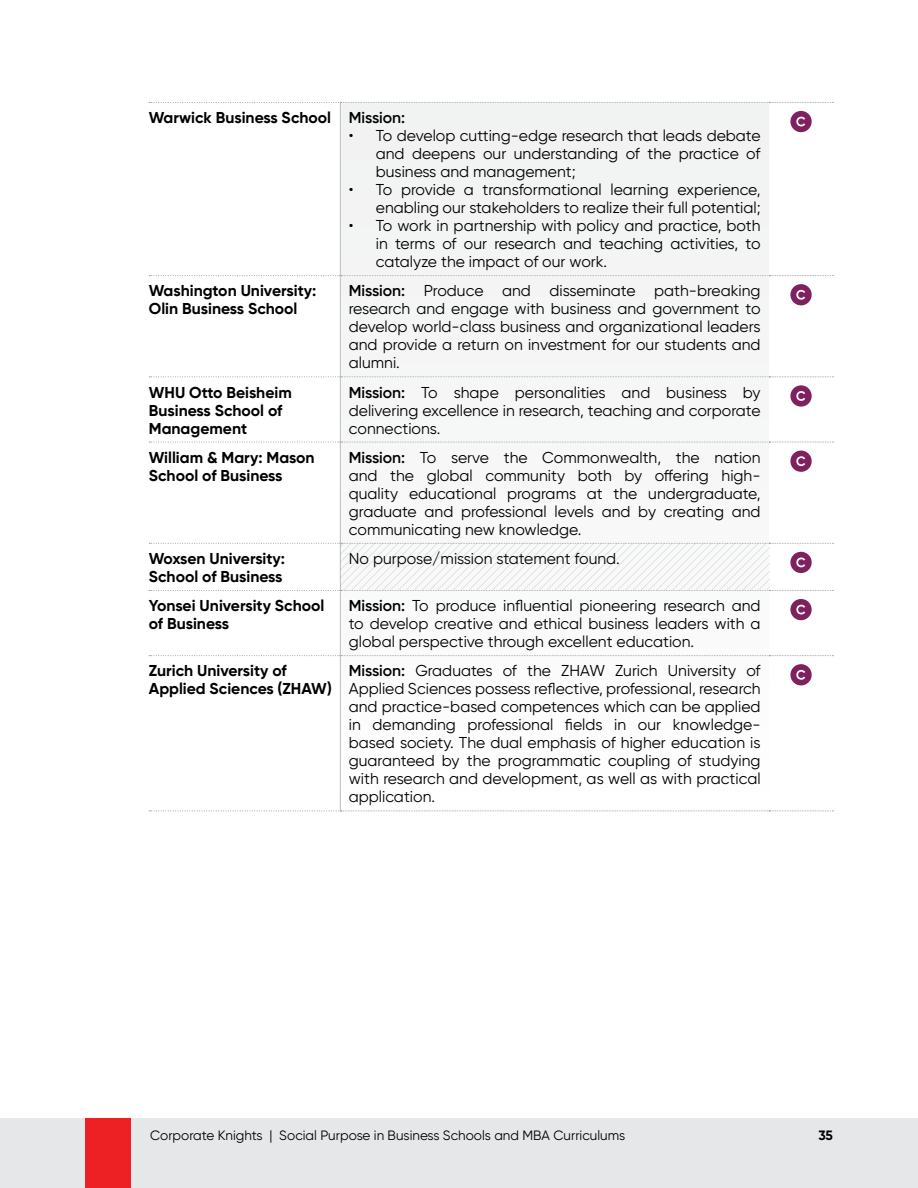
<style>
.page{position:relative;width:918px;height:1188px;background:#fff}
.page>*{position:absolute;margin:0;border:0;box-sizing:border-box;transform-origin:0 0}
.t1{font:15.75px/18px "Gilroy";color:#000;text-align:justify}
.t2{font:700 15.75px/18px "Gilroy";color:#000}
.t3{font:13.5px "Gilroy";color:#000}
.t4{font:700 13.5px "Gilroy";color:#fff}
.t5{font:700 13.5px "Gilroy";color:#000}
.s1{font-weight:600}
</style>
<div class="page">
<div style="left:0;top:1119px;width:918px;height:69px;background:#e6e7e8"></div>
<div style="left:85px;top:1119px;width:46px;height:69px;background:#ed2124"></div>
<div style="left:341px;top:103px;width:428px;height:708px;background:#f6f7f7"></div>
<svg style="left:769px;top:110px;width:64px;height:701px"></svg>
<svg style="left:149px;top:102px;width:685px;height:1px"></svg>
<svg style="left:149px;top:275px;width:685px;height:1px"></svg>
<svg style="left:149px;top:376px;width:685px;height:1px"></svg>
<svg style="left:149px;top:442px;width:685px;height:1px"></svg>
<svg style="left:149px;top:655px;width:685px;height:1px"></svg>
<svg style="left:149px;top:811px;width:685px;height:1px"></svg>
<hr style="left:340px;top:103px;width:1px;height:173px;background:#bcbec0">
<hr style="left:340px;top:276px;width:1px;height:101px;background:#bcbec0">
<hr style="left:340px;top:377px;width:1px;height:65px;background:#bcbec0">
<hr style="left:340px;top:442px;width:1px;height:101px;background:#bcbec0">
<hr style="left:340px;top:590px;width:1px;height:66px;background:#bcbec0">
<hr style="left:340px;top:656px;width:1px;height:155px;background:#bcbec0">
<div style="left:790px;top:111px;width:22px;height:21px;background:#7f205f;border-radius:50%"></div>
<div style="left:790px;top:284px;width:22px;height:21px;background:#7f205f;border-radius:50%"></div>
<div style="left:790px;top:385px;width:22px;height:22px;background:#7f205f;border-radius:50%"></div>
<div style="left:790px;top:451px;width:22px;height:21px;background:#7f205f;border-radius:50%"></div>
<div style="left:790px;top:599px;width:22px;height:21px;background:#7f205f;border-radius:50%"></div>
<div style="left:790px;top:664px;width:22px;height:21px;background:#7f205f;border-radius:50%"></div>
<svg style="left:149px;top:543px;width:685px;height:48px"></svg>
<p class="t2" style="left:149px;top:108px;width:258px">Warwick Business School <span class="s1">Mission:</span></p>
<p class="t1" style="left:376px;top:127px;width:386px;text-indent:-27px">• To develop cutting-edge research that leads debate and deepens our understanding of the practice of business and management;</p>
<p class="t1" style="left:349px;top:181px;width:413px;text-align:right">• To provide a transformational learning experience, enabling our stakeholders to realize their full potential;</p>
<p class="t1" style="left:376px;top:217px;width:386px;text-indent:-27px">• To work in partnership with policy and practice, both in terms of our research and teaching activities, to catalyze the impact of our work.</p>
<p class="t4" style="left:796px;top:113px;width:11px">C</p>
<p class="t2" style="left:149px;top:282px;width:169px">Washington University:<br>Olin Business School</p>
<p class="t1" style="left:349px;top:282px;width:413px"><span class="s1">Mission:</span> Produce and disseminate path-breaking research and engage with business and government to develop world-class business and organizational leaders and provide a return on investment for our students and alumni.</p>
<p class="t4" style="left:796px;top:286px;width:11px">C</p>
<p class="t2" style="left:149px;top:383px;width:144px">WHU Otto Beisheim<br>Business School of<br>Management</p>
<p class="t1" style="left:349px;top:383px;width:413px"><span class="s1">Mission:</span> To shape personalities and business by delivering excellence in research, teaching and corporate connections.</p>
<p class="t4" style="left:796px;top:388px;width:11px">C</p>
<p class="t2" style="left:149px;top:448px;width:167px">William &amp; Mary: Mason<br>School of Business</p>
<p class="t1" style="left:349px;top:448px;width:413px"><span class="s1">Mission:</span> To serve the Commonwealth, the nation and the global community both by offering high&shy;quality educational programs at the undergraduate, graduate and professional levels and by creating and communicating new knowledge.</p>
<p class="t4" style="left:796px;top:453px;width:11px">C</p>
<p class="t2" style="left:149px;top:549px;width:138px">Woxsen University:<br>School of Business</p>
<p class="t1" style="left:349px;top:549px;width:273px">No purpose/mission statement found.</p>
<p class="t4" style="left:796px;top:554px;width:11px">C</p>
<p class="t2" style="left:149px;top:597px;width:177px">Yonsei University School of Business</p>
<p class="t1" style="left:349px;top:597px;width:413px"><span class="s1">Mission:</span> To produce influential pioneering research and to develop creative and ethical business leaders with a global perspective through excellent education.</p>
<p class="t4" style="left:796px;top:601px;width:11px">C</p>
<p class="t2" style="left:149px;top:662px;width:184px">Zurich University of<br>Applied Sciences (ZHAW)</p>
<p class="t1" style="left:349px;top:662px;width:413px"><span class="s1">Mission:</span> Graduates of the ZHAW Zurich University of Applied Sciences possess reflective, professional, research and practice-based competences which can be applied in demanding professional fields in our knowledge&shy;based society. The dual emphasis of higher education is guaranteed by the programmatic coupling of studying with research and development, as well as with practical application.</p>
<p class="t4" style="left:796px;top:666px;width:11px">C</p>
<p class="t3" style="left:150px;top:1127px;width:477px">Corporate Knights | Social Purpose in Business Schools and MBA Curriculums</p>
<p class="t5" style="left:818px;top:1127px;width:16px">35</p>
</div>
